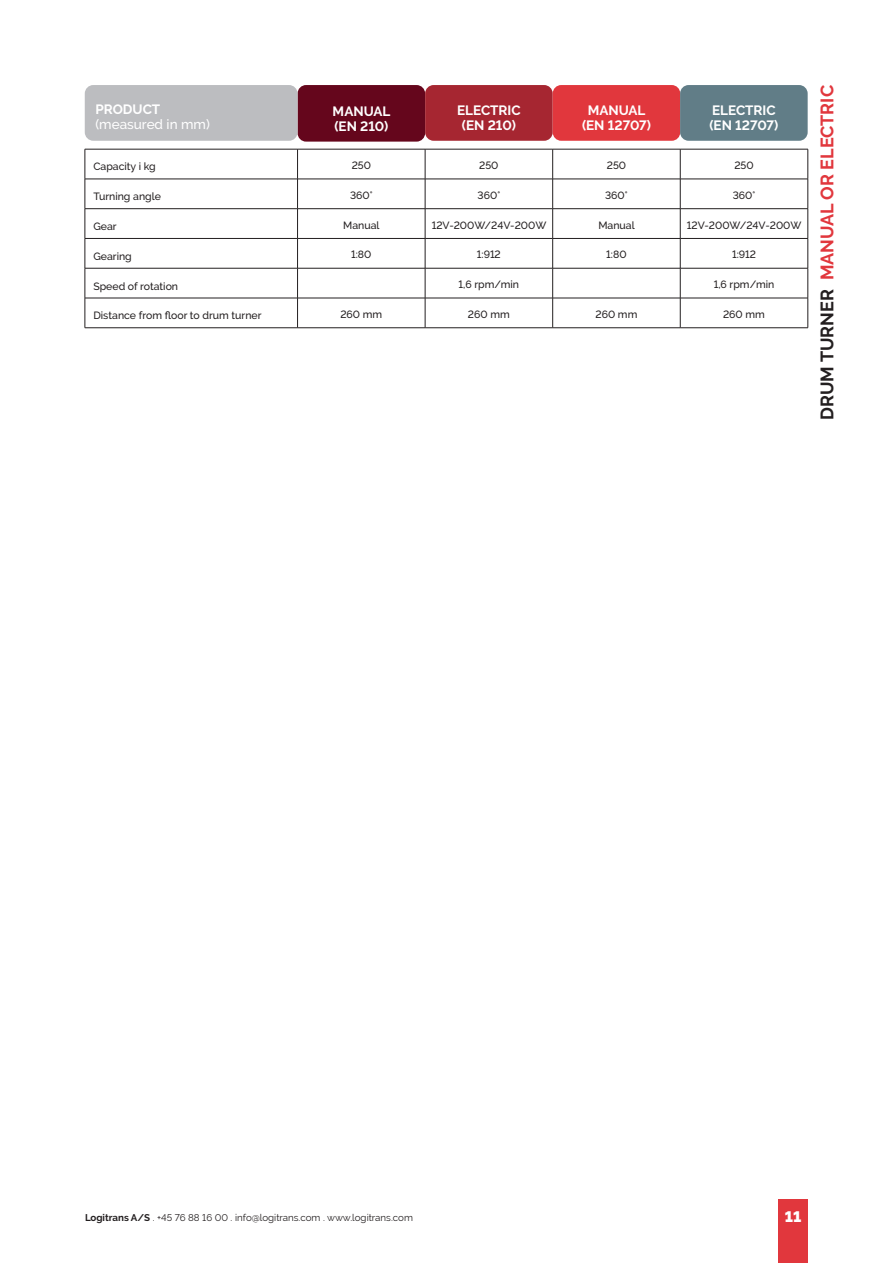
<style>
.page{position:relative;width:893px;height:1263px;background:#fff}
.page>*{position:absolute;margin:0;border:0;box-sizing:border-box;transform-origin:0 0}
.t1{font:700 18px "Raleway";color:#e1373d}
.t2{font:900 15px "Raleway";color:#fff}
.t3{font:700 13.5px/15px "Raleway";color:#fff}
.t4{font:500 13.5px "Raleway";color:#fff}
.t5{font:500 10.5px "Raleway";color:#231f20}
.t6{font:9.75px "Raleway";color:#231f20}
.s1{color:#231f20}
.s2{font-weight:700}
</style>
<div class="page">
<div style="left:778px;top:1199px;width:30px;height:64px;background:#e1373d"></div>
<hr style="left:85px;top:149px;width:213px;height:1px;background:#231f20">
<hr style="left:85px;top:149px;width:1px;height:30px;background:#231f20">
<hr style="left:298px;top:149px;width:127px;height:1px;background:#231f20">
<hr style="left:297px;top:149px;width:1px;height:30px;background:#231f20">
<hr style="left:425px;top:149px;width:128px;height:1px;background:#231f20">
<hr style="left:425px;top:149px;width:1px;height:30px;background:#231f20">
<hr style="left:553px;top:149px;width:127px;height:1px;background:#231f20">
<hr style="left:552px;top:149px;width:1px;height:30px;background:#231f20">
<hr style="left:680px;top:149px;width:128px;height:1px;background:#231f20">
<hr style="left:680px;top:149px;width:1px;height:30px;background:#231f20">
<hr style="left:808px;top:149px;width:1px;height:30px;background:#231f20">
<hr style="left:85px;top:179px;width:213px;height:1px;background:#231f20">
<hr style="left:85px;top:179px;width:1px;height:30px;background:#231f20">
<hr style="left:298px;top:179px;width:127px;height:1px;background:#231f20">
<hr style="left:297px;top:179px;width:1px;height:30px;background:#231f20">
<hr style="left:425px;top:179px;width:128px;height:1px;background:#231f20">
<hr style="left:425px;top:179px;width:1px;height:30px;background:#231f20">
<hr style="left:553px;top:179px;width:127px;height:1px;background:#231f20">
<hr style="left:552px;top:179px;width:1px;height:30px;background:#231f20">
<hr style="left:680px;top:179px;width:128px;height:1px;background:#231f20">
<hr style="left:680px;top:179px;width:1px;height:30px;background:#231f20">
<hr style="left:808px;top:179px;width:1px;height:30px;background:#231f20">
<hr style="left:85px;top:208px;width:213px;height:1px;background:#231f20">
<hr style="left:298px;top:208px;width:127px;height:1px;background:#231f20">
<hr style="left:425px;top:208px;width:128px;height:1px;background:#231f20">
<hr style="left:553px;top:208px;width:127px;height:1px;background:#231f20">
<hr style="left:680px;top:208px;width:128px;height:1px;background:#231f20">
<hr style="left:85px;top:238px;width:213px;height:1px;background:#231f20">
<svg style="left:85px;top:209px;width:1px;height:59px"></svg>
<hr style="left:298px;top:238px;width:127px;height:1px;background:#231f20">
<svg style="left:297px;top:209px;width:1px;height:59px"></svg>
<hr style="left:425px;top:238px;width:128px;height:1px;background:#231f20">
<svg style="left:425px;top:209px;width:1px;height:59px"></svg>
<hr style="left:553px;top:238px;width:127px;height:1px;background:#231f20">
<svg style="left:552px;top:209px;width:1px;height:59px"></svg>
<hr style="left:680px;top:238px;width:128px;height:1px;background:#231f20">
<svg style="left:680px;top:209px;width:1px;height:59px"></svg>
<svg style="left:808px;top:209px;width:1px;height:59px"></svg>
<hr style="left:85px;top:268px;width:213px;height:1px;background:#231f20">
<hr style="left:85px;top:268px;width:1px;height:30px;background:#231f20">
<hr style="left:298px;top:268px;width:127px;height:1px;background:#231f20">
<hr style="left:297px;top:268px;width:1px;height:30px;background:#231f20">
<hr style="left:425px;top:268px;width:128px;height:1px;background:#231f20">
<hr style="left:425px;top:268px;width:1px;height:30px;background:#231f20">
<hr style="left:553px;top:268px;width:127px;height:1px;background:#231f20">
<hr style="left:552px;top:268px;width:1px;height:30px;background:#231f20">
<hr style="left:680px;top:268px;width:128px;height:1px;background:#231f20">
<hr style="left:680px;top:268px;width:1px;height:30px;background:#231f20">
<hr style="left:808px;top:268px;width:1px;height:30px;background:#231f20">
<hr style="left:85px;top:298px;width:213px;height:1px;background:#231f20">
<hr style="left:85px;top:298px;width:1px;height:30px;background:#231f20">
<hr style="left:298px;top:298px;width:127px;height:1px;background:#231f20">
<hr style="left:297px;top:298px;width:1px;height:30px;background:#231f20">
<hr style="left:425px;top:298px;width:128px;height:1px;background:#231f20">
<hr style="left:425px;top:298px;width:1px;height:30px;background:#231f20">
<hr style="left:553px;top:298px;width:127px;height:1px;background:#231f20">
<hr style="left:552px;top:298px;width:1px;height:30px;background:#231f20">
<hr style="left:680px;top:298px;width:128px;height:1px;background:#231f20">
<hr style="left:680px;top:298px;width:1px;height:30px;background:#231f20">
<hr style="left:808px;top:298px;width:1px;height:30px;background:#231f20">
<hr style="left:85px;top:327px;width:213px;height:1px;background:#231f20">
<hr style="left:298px;top:327px;width:127px;height:1px;background:#231f20">
<hr style="left:425px;top:327px;width:128px;height:1px;background:#231f20">
<hr style="left:553px;top:327px;width:127px;height:1px;background:#231f20">
<hr style="left:680px;top:327px;width:128px;height:1px;background:#231f20">
<div style="left:298px;top:85px;width:127px;height:57px;background:#65061c;border-radius:9px"></div>
<div style="left:425px;top:85px;width:128px;height:56px;background:#a62631;border-radius:9px"></div>
<div style="left:553px;top:85px;width:127px;height:56px;background:#e1373d;border-radius:9px"></div>
<div style="left:680px;top:85px;width:128px;height:56px;background:#617d87;border-radius:9px"></div>
<div style="left:85px;top:85px;width:213px;height:56px;background:#bcbdc0;border-radius:9px"></div>
<p class="t3" style="left:95px;top:103px;width:66px">PRODUCT</p>
<p class="t4" style="left:95px;top:117px;width:116px">(measured in mm)</p>
<p class="t3" style="left:333px;top:105px;width:59px">MANUAL (EN 210)</p>
<p class="t3" style="left:457px;top:104px;width:65px;text-align:center">ELECTRIC (EN 210)</p>
<p class="t3" style="left:582px;top:104px;width:70px;text-align:center">MANUAL (EN 12707)</p>
<p class="t3" style="left:709px;top:104px;width:70px">ELECTRIC (EN 12707)</p>
<p class="t5" style="left:93px;top:163px;width:64px">Capacity i kg</p>
<p class="t5" style="left:352px;top:159px;width:21px">250</p>
<p class="t5" style="left:479px;top:159px;width:21px">250</p>
<p class="t5" style="left:607px;top:159px;width:21px">250</p>
<p class="t5" style="left:734px;top:159px;width:21px">250</p>
<p class="t5" style="left:93px;top:192px;width:69px">Turning angle</p>
<p class="t5" style="left:350px;top:189px;width:24px">360°</p>
<p class="t5" style="left:478px;top:189px;width:24px">360°</p>
<p class="t5" style="left:605px;top:189px;width:24px">360°</p>
<p class="t5" style="left:733px;top:189px;width:24px">360°</p>
<p class="t5" style="left:93px;top:222px;width:25px">Gear</p>
<p class="t5" style="left:343px;top:221px;width:38px">Manual</p>
<p class="t5" style="left:432px;top:219px;width:116px">12V-200W/24V-200W</p>
<p class="t5" style="left:598px;top:221px;width:38px">Manual</p>
<p class="t5" style="left:687px;top:219px;width:116px">12V-200W/24V-200W</p>
<p class="t5" style="left:93px;top:252px;width:40px">Gearing</p>
<p class="t5" style="left:351px;top:249px;width:22px">1:80</p>
<p class="t5" style="left:477px;top:249px;width:25px">1:912</p>
<p class="t5" style="left:606px;top:249px;width:22px">1:80</p>
<p class="t5" style="left:732px;top:249px;width:25px">1:912</p>
<p class="t5" style="left:93px;top:280px;width:86px">Speed of rotation</p>
<p class="t5" style="left:459px;top:278px;width:62px">1,6 rpm/min</p>
<p class="t5" style="left:714px;top:278px;width:62px">1,6 rpm/min</p>
<p class="t5" style="left:93px;top:309px;width:170px">Distance from 昀氀oor to drum turner</p>
<p class="t5" style="left:340px;top:308px;width:43px">260 mm</p>
<p class="t5" style="left:468px;top:308px;width:43px">260 mm</p>
<p class="t5" style="left:595px;top:308px;width:43px">260 mm</p>
<p class="t5" style="left:723px;top:308px;width:43px">260 mm</p>
<h1 class="t1" style="left:820px;top:420px;width:336px;rotate:-90deg"><span class="s1">DRUM TURNER</span> MANUAL OR ELECTRIC</h1>
<p class="t6" style="left:85px;top:1212px;width:329px"><span class="s2">Logitrans A/S</span> . +45 76 88 16 00 . info@logitrans.com . www.logitrans.com</p>
<h2 class="t2" style="left:785px;top:1208px;width:18px">11</h2>
</div>
